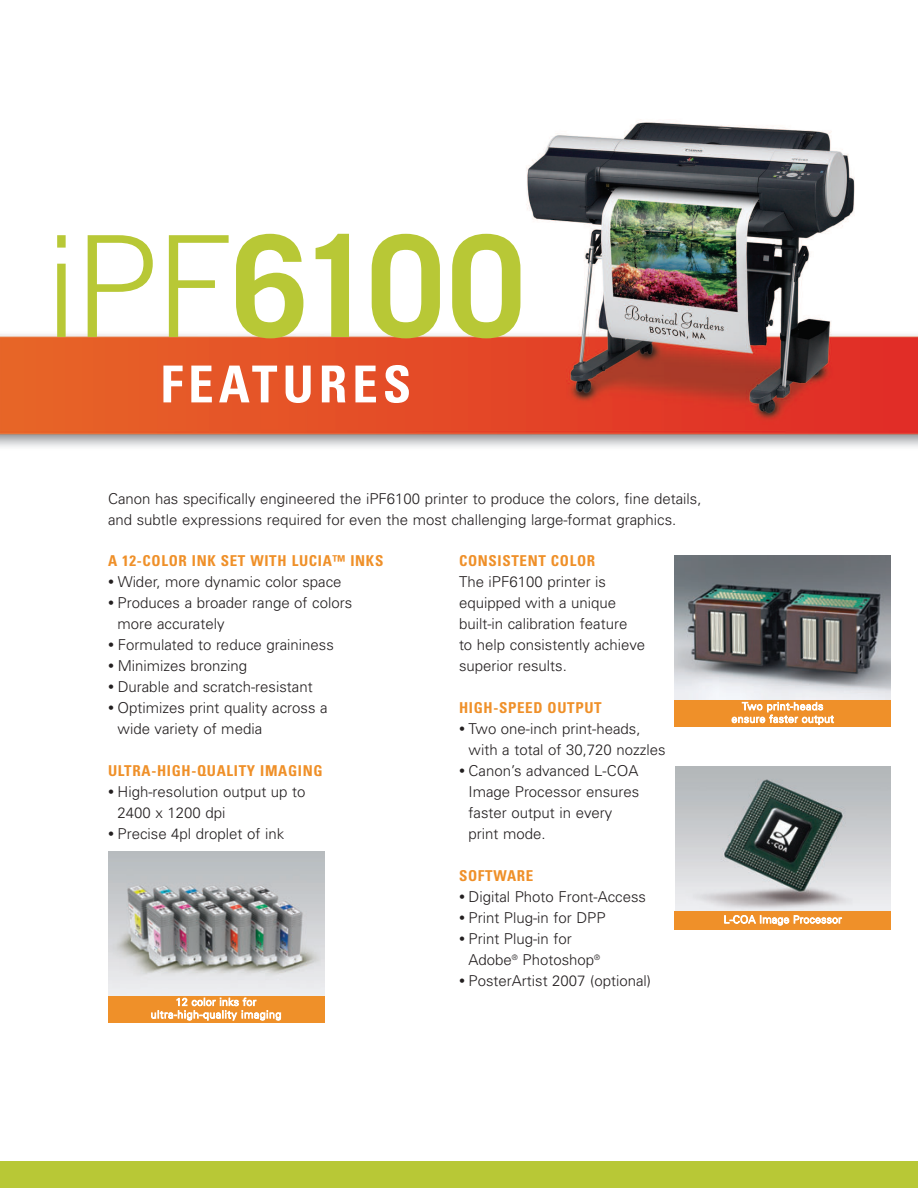
<style>
.page{position:relative;width:918px;height:1188px;background:#fff}
.page>*{position:absolute;margin:0;border:0;box-sizing:border-box;transform-origin:0 0}
.t1{font:700 141px "Trade Gothic";color:#b8c836}
.t2{font:700 condensed 51px "Univers";letter-spacing:.1em;color:#fff}
.t3{font:300 15px/21px "Univers";color:#231f20}
.t4{font:700 condensed 15px "Univers";letter-spacing:.045em;color:#ef9029}
.t5{font:300 10.5px/12.6px "Univers";letter-spacing:.035em;color:#fff;text-align:center}
.t6{font:300 10.5px/12.6px "Univers";letter-spacing:.055em;color:#fff;text-align:center}
.s1{font-weight:300}
.s2{font-size:12px}
</style>
<div class="page">
<img style="left:675px;top:556px;width:216px;height:144px">
<img style="left:675px;top:766px;width:216px;height:145px">
<div style="left:675px;top:700px;width:216px;height:27px;background:#ef9029"></div>
<div style="left:675px;top:911px;width:216px;height:19px;background:#ef9029"></div>
<img style="left:0;top:119px;width:918px;height:328px">
<div style="left:0;top:1161px;width:918px;height:27px;background:#b8c836"></div>
<img style="left:108px;top:851px;width:216px;height:145px">
<div style="left:108px;top:996px;width:216px;height:27px;background:#ef9029"></div>
<h1 class="t1" style="left:46px;top:235px;width:481px"><span class="s1">iPF</span>6100</h1>
<h2 class="t2" style="left:160px;top:366px;width:252px">FEATURES</h2>
<p class="t3" style="left:108px;top:490px;width:595px">Canon has specifically engineered the iPF6100 printer to produce the colors, fine details, and subtle expressions required for even the most challenging large-format graphics.</p>
<p class="t4" style="left:108px;top:556px;width:277px">A 12-COLOR INK SET WITH LUCIA™ INKS</p>
<p class="t3" style="left:108px;top:573px;width:235px"><span class="s2">•</span> Wider, more dynamic color space</p>
<p class="t3" style="left:118px;top:594px;width:236px;text-indent:-10px"><span class="s2">•</span> Produces a broader range of colors more accurately</p>
<p class="t3" style="left:108px;top:636px;width:227px"><span class="s2">•</span> Formulated to reduce graininess</p>
<p class="t3" style="left:108px;top:657px;width:141px"><span class="s2">•</span> Minimizes bronzing</p>
<p class="t3" style="left:108px;top:678px;width:206px"><span class="s2">•</span> Durable and scratch-resistant</p>
<p class="t3" style="left:118px;top:699px;width:212px;text-indent:-10px"><span class="s2">•</span> Optimizes print quality across a wide variety of media</p>
<p class="t4" style="left:108px;top:766px;width:216px">ULTRA-HIGH-QUALITY IMAGING</p>
<p class="t3" style="left:118px;top:783px;width:189px;text-indent:-10px"><span class="s2">•</span> High-resolution output up to<br>2400 x 1200 dpi</p>
<p class="t3" style="left:108px;top:825px;width:178px"><span class="s2">•</span> Precise 4pl droplet of ink</p>
<p class="t6" style="left:151px;top:997px;width:132px">12 color inks for ultra-high-quality imaging</p>
<p class="t4" style="left:459px;top:556px;width:138px">CONSISTENT COLOR</p>
<p class="t3" style="left:459px;top:573px;width:188px">The iPF6100 printer is equipped with a unique built-in calibration feature<br>to help consistently achieve superior results.</p>
<p class="t4" style="left:459px;top:703px;width:144px">HIGH-SPEED OUTPUT</p>
<p class="t3" style="left:469px;top:720px;width:199px;text-indent:-10px"><span class="s2">•</span> Two one-inch print-heads, with a total of 30,720 nozzles</p>
<p class="t3" style="left:469px;top:762px;width:172px;text-indent:-10px"><span class="s2">•</span> Canon’s advanced L-COA<br>Image Processor ensures faster output in every print mode.</p>
<p class="t4" style="left:459px;top:871px;width:76px">SOFTWARE</p>
<p class="t3" style="left:459px;top:888px;width:189px"><span class="s2">•</span> Digital Photo Front-Access</p>
<p class="t3" style="left:459px;top:909px;width:148px"><span class="s2">•</span> Print Plug-in for DPP</p>
<p class="t3" style="left:469px;top:930px;width:133px;text-indent:-10px"><span class="s2">•</span> Print Plug-in for<br>Adobe<sup>®</sup> Photoshop<sup>®</sup></p>
<p class="t3" style="left:459px;top:972px;width:194px"><span class="s2">•</span> PosterArtist 2007 (optional)</p>
<p class="t5" style="left:731px;top:701px;width:104px">Two print-heads ensure faster output</p>
<p class="t5" style="left:724px;top:914px;width:120px">L-COA Image Processor</p>
</div>
